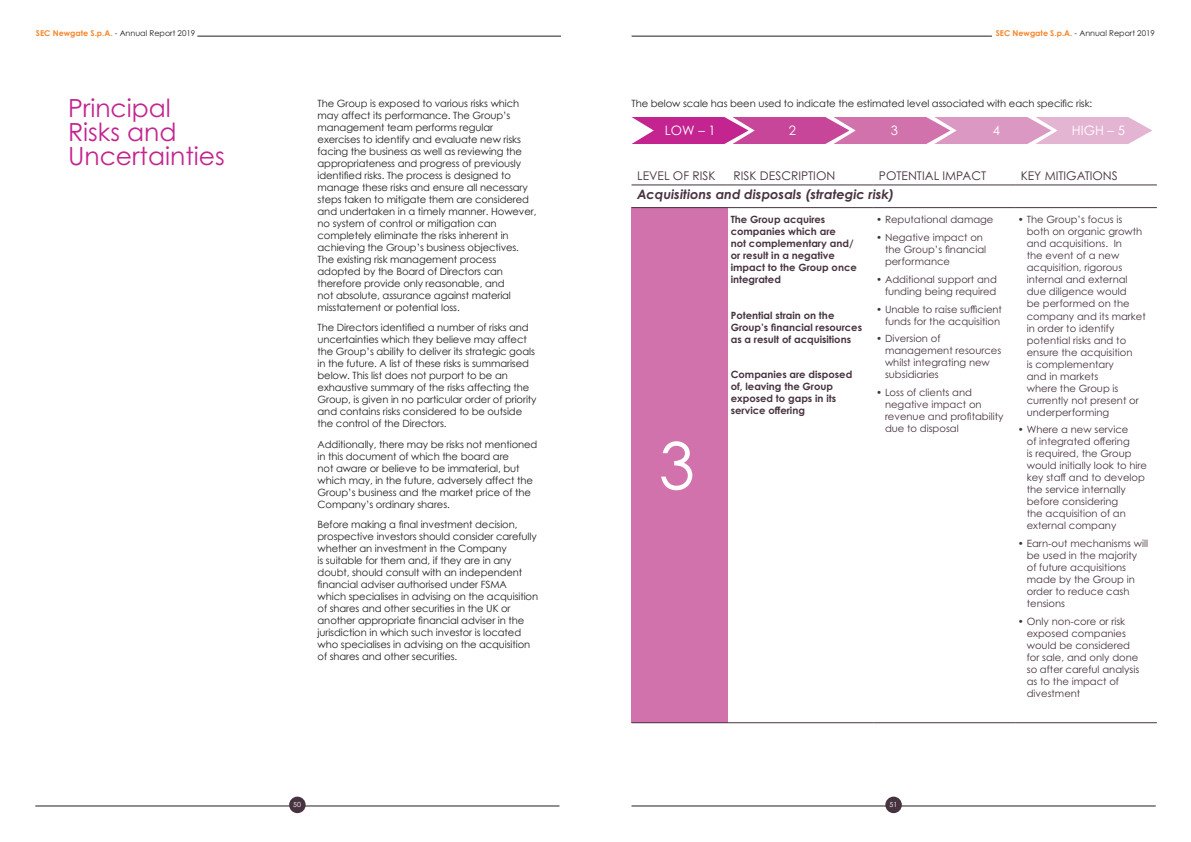
<style>
.page{position:relative;width:1191px;height:842px;background:#fff}
.page>*{position:absolute;margin:0;border:0;box-sizing:border-box;transform-origin:0 0}
.t1{font:65px "Century Gothic Pro";color:#fff}
.t2{font:25px/24px "Century Gothic Pro";color:#c32490}
.t3{font:italic 700 13px "Century Gothic Pro";color:#473340}
.t4{font:13px "Century Gothic Pro";color:#fff}
.t5{font:12px "Century Gothic Pro";color:#473340}
.t6{font:10px/12px "Century Gothic";letter-spacing:-.01em;color:#231f20}
.t7{font:10px/12px "Century Gothic Pro";color:#473340}
.t8{font:700 10px/12px "Century Gothic Pro";color:#473340}
.t9{font:8px "Century Gothic Pro";color:#231f20}
.t10{font:7px "Century Gothic Pro";color:#fff}
.s1{font-weight:700;color:#f5852a}
.s2{font-family:"Century Gothic"}
</style>
<div class="page">
<hr style="left:35px;top:806px;width:524px;height:1px;background:#231f20">
<div style="left:289px;top:797px;width:17px;height:16px;background:#473340;border-radius:50%"></div>
<hr style="left:197px;top:36px;width:364px;height:1px;background:#231f20">
<hr style="left:631px;top:806px;width:524px;height:1px;background:#231f20">
<div style="left:885px;top:797px;width:17px;height:16px;background:#473340;border-radius:50%"></div>
<hr style="left:631px;top:36px;width:361px;height:1px;background:#231f20">
<svg style="left:631px;top:117px;width:521px;height:27px;background:#d67cb7"></svg>
<div style="left:631px;top:208px;width:97px;height:515px;background:#d172ad"></div>
<hr style="left:631px;top:184px;width:97px;height:1px;background:#473340">
<hr style="left:728px;top:184px;width:145px;height:1px;background:#473340">
<hr style="left:873px;top:184px;width:142px;height:1px;background:#473340">
<hr style="left:1015px;top:184px;width:141px;height:1px;background:#473340">
<hr style="left:631px;top:207px;width:97px;height:1px;background:#473340">
<hr style="left:631px;top:722px;width:97px;height:1px;background:#473340">
<hr style="left:728px;top:207px;width:145px;height:1px;background:#473340">
<hr style="left:873px;top:207px;width:142px;height:1px;background:#473340">
<hr style="left:1015px;top:207px;width:141px;height:1px;background:#473340">
<hr style="left:728px;top:722px;width:145px;height:1px;background:#473340">
<hr style="left:873px;top:722px;width:142px;height:1px;background:#473340">
<hr style="left:1015px;top:722px;width:141px;height:1px;background:#473340">
<p class="t9" style="left:36px;top:28px;width:161px"><span class="s1">SEC Newgate S.p.A.</span> - Annual Report 2019</p>
<p class="t2" style="left:68px;top:96px;width:158px">Principal<br>Risks and<br>Uncertainties</p>
<p class="t6" style="left:317px;top:97px;width:220px">The Group is exposed to various risks which may affect its performance. The Group’s management team performs regular exercises to identify and evaluate new risks facing the business as well as reviewing the appropriateness and progress of previously identified risks. The process is designed to manage these risks and ensure all necessary steps taken to mitigate them are considered and undertaken in a timely manner. However, no system of control or mitigation can completely eliminate the risks inherent in achieving the Group’s business objectives.<br>The existing risk management process adopted by the Board of Directors can therefore provide only reasonable, and<br>not absolute, assurance against material misstatement or potential loss.</p>
<p class="t6" style="left:317px;top:321px;width:220px">The Directors identified a number of risks and uncertainties which they believe may affect the Group’s ability to deliver its strategic goals in the future. A list of these risks is summarised below. This list does not purport to be an exhaustive summary of the risks affecting the Group, is given in no particular order of priority and contains risks considered to be outside the control of the Directors.</p>
<p class="t6" style="left:317px;top:438px;width:221px">Additionally, there may be risks not mentioned in this document of which the board are<br>not aware or believe to be immaterial, but which may, in the future, adversely affect the Group’s business and the market price of the Company’s ordinary shares.</p>
<p class="t6" style="left:317px;top:518px;width:222px">Before making a final investment decision, prospective investors should consider carefully whether an investment in the Company<br>is suitable for them and, if they are in any doubt, should consult with an independent financial adviser authorised under FSMA<br>which specialises in advising on the acquisition of shares and other securities in the UK or another appropriate financial adviser in the jurisdiction in which such investor is located who specialises in advising on the acquisition of shares and other securities.</p>
<p class="t10" style="left:293px;top:801px;width:9px">50</p>
<p class="t9" style="left:995px;top:28px;width:161px"><span class="s1">SEC Newgate S.p.A.</span> - Annual Report 2019</p>
<p class="t6" style="left:631px;top:97px;width:462px">The below scale has been used to indicate the estimated level associated with each specific risk:</p>
<p class="t4" style="left:665px;top:123px;width:52px">LOW <span class="s2">–</span> 1</p>
<p class="t4" style="left:788px;top:123px;width:9px">2</p>
<p class="t4" style="left:890px;top:123px;width:9px">3</p>
<p class="t4" style="left:992px;top:123px;width:9px">4</p>
<p class="t4" style="left:1072px;top:123px;width:54px">HIGH <span class="s2">–</span> 5</p>
<p class="t5" style="left:637px;top:169px;width:80px">LEVEL OF RISK</p>
<p class="t5" style="left:733px;top:169px;width:103px">RISK DESCRIPTION</p>
<p class="t5" style="left:879px;top:169px;width:109px">POTENTIAL IMPACT</p>
<p class="t5" style="left:1020px;top:169px;width:98px">KEY MITIGATIONS</p>
<p class="t3" style="left:637px;top:185px;width:258px">Acquisitions and disposals (strategic risk)</p>
<p class="t1" style="left:659px;top:426px;width:38px">3</p>
<p class="t8" style="left:730px;top:214px;width:128px">The Group acquires companies which are<br>not complementary and/ or result in a negative impact to the Group once integrated</p>
<p class="t8" style="left:730px;top:309px;width:133px">Potential strain on the<br>Group’s financial resources as a result of acquisitions</p>
<p class="t8" style="left:730px;top:368px;width:123px">Companies are disposed of, leaving the Group exposed to gaps in its service offering</p>
<p class="t7" style="left:876px;top:214px;width:119px">• Reputational damage</p>
<p class="t7" style="left:885px;top:231px;width:103px;text-indent:-9px">• Negative impact on the Group’s financial performance</p>
<p class="t7" style="left:876px;top:273px;width:122px;text-align:right">• Additional support and funding being required</p>
<p class="t7" style="left:876px;top:303px;width:127px;text-align:right">• Unable to raise sufficient funds for the acquisition</p>
<p class="t7" style="left:885px;top:332px;width:118px;text-indent:-9px">• Diversion of management resources whilst integrating new subsidiaries</p>
<p class="t7" style="left:885px;top:386px;width:120px;text-indent:-9px">• Loss of clients and negative impact on revenue and profitability due to disposal</p>
<p class="t7" style="left:1026px;top:214px;width:120px;text-indent:-9px">• The Group’s focus is both on organic growth and acquisitions. In<br>the event of a new acquisition, rigorous internal and external due diligence would<br>be performed on the company and its market in order to identify potential risks and to ensure the acquisition<br>is complementary<br>and in markets<br>where the Group is currently not present or underperforming</p>
<p class="t7" style="left:1026px;top:423px;width:122px;text-indent:-9px">• Where a new service<br>of integrated offering<br>is required, the Group would initially look to hire key staff and to develop the service internally before considering<br>the acquisition of an external company</p>
<p class="t7" style="left:1026px;top:537px;width:123px;text-indent:-9px">• Earn-out mechanisms will be used in the majority of future acquisitions made by the Group in order to reduce cash tensions</p>
<p class="t7" style="left:1026px;top:615px;width:114px;text-indent:-9px">• Only non-core or risk exposed companies would be considered for sale, and only done so after careful analysis as to the impact of divestment</p>
<p class="t10" style="left:889px;top:801px;width:9px">51</p>
</div>
